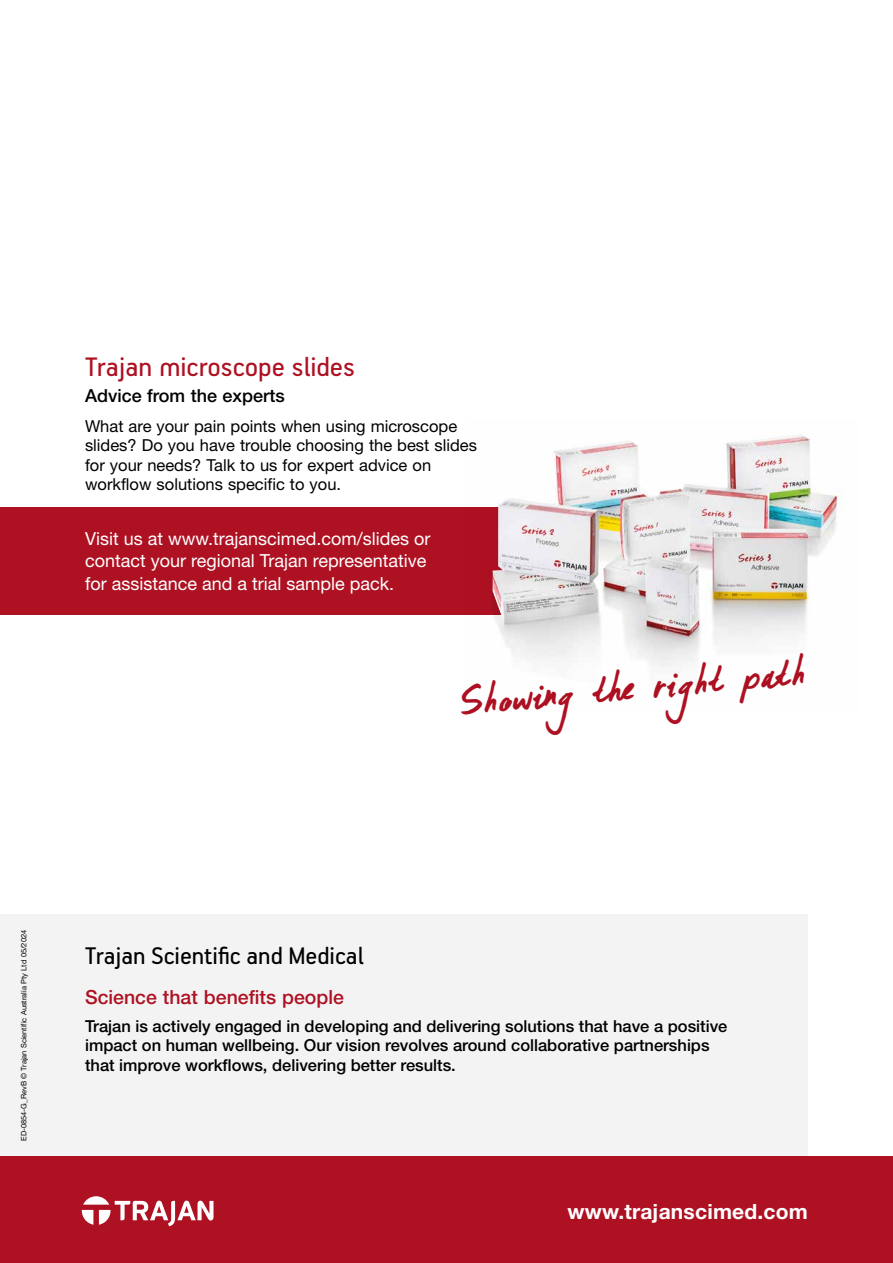
<style>
.page{position:relative;width:893px;height:1263px;background:#fff}
.page>*{position:absolute;margin:0;border:0;box-sizing:border-box;transform-origin:0 0}
.t1{font:40.5px "Formosa";color:#ae1122}
.Back_Pg_Product_Type_Heading_-_Red{font:30px "PF Handbook Pro";color:#ae1122}
.Back_Pg_Trajan_Scientific_and_Medical_-_{font:27px "PF Handbook Pro";color:#000}
.www_trajanscimed_com_-_Red_Band{font:700 21px "Helvetica Neue LT Std";letter-spacing:.01em;color:#fff}
.Back_Pg_Science_that_benefits_people_-_R{font:500 19.5px "Helvetica Neue LT Std";color:#ae1122}
.Colorblock_Text_-_White{font:18px/22.5px "Helvetica Neue LT Std";color:#fff}
.Back_Pg_Tagline_product_grouping_-_Black{font:500 18px "Helvetica Neue LT Std";color:#000}
.Back_Pg_Statement_-_Black{font:500 16.5px/19.5px "Helvetica Neue LT Std";color:#000}
.Body_Text{font:16.5px/19.5px "Helvetica Neue LT Std";color:#000}
.Back_Pg_Trajan_Copyright_-_Black{font:7.5px "Helvetica Neue LT Std";color:#000}
</style>
<div class="page">
<div style="left:0;top:507px;width:561px;height:107px;background:#ae1122"></div>
<img style="left:466px;top:434px;width:378px;height:233px">
<div style="left:0;top:914px;width:808px;height:349px;background:#f3f3f4"></div>
<div style="left:0;top:1157px;width:893px;height:106px;background:#ae1122"></div>
<svg style="left:82px;top:1196px;width:131px;height:30px"></svg>
<p class="Back_Pg_Product_Type_Heading_-_Red" style="left:85px;top:348px;width:271px">Trajan microscope slides</p>
<p class="Back_Pg_Tagline_product_grouping_-_Black" style="left:85px;top:385px;width:201px">Advice from the experts</p>
<p class="Body_Text" style="left:85px;top:416px;width:393px">What are your pain points when using microscope slides? Do you have trouble choosing the best slides for your needs? Talk to us for expert advice on workflow solutions specific to you.</p>
<p class="Colorblock_Text_-_White" style="left:85px;top:527px;width:347px">Visit us at www.trajanscimed.com/slides or contact your regional Trajan representative for assistance and a trial sample pack.</p>
<h1 class="t1" style="left:458px;top:676px;width:348px;rotate:-5deg">Showing the right pat h</h1>
<p class="Back_Pg_Trajan_Copyright_-_Black" style="left:19px;top:1141px;width:213px;rotate:-90deg">ED-0854-G_RevB © Trajan Scientific Australia Pty Ltd 05/2024</p>
<p class="Back_Pg_Trajan_Scientific_and_Medical_-_" style="left:85px;top:940px;width:280px">Trajan Scientific and Medical</p>
<p class="Back_Pg_Science_that_benefits_people_-_R" style="left:85px;top:985px;width:260px">Science that benefits people</p>
<p class="Back_Pg_Statement_-_Black" style="left:85px;top:1016px;width:644px">Trajan is actively engaged in developing and delivering solutions that have a positive impact on human wellbeing. Our vision revolves around collaborative partnerships that improve workflows, delivering better results.</p>
<p class="www_trajanscimed_com_-_Red_Band" style="left:568px;top:1199px;width:242px">www.trajanscimed.com</p>
</div>
